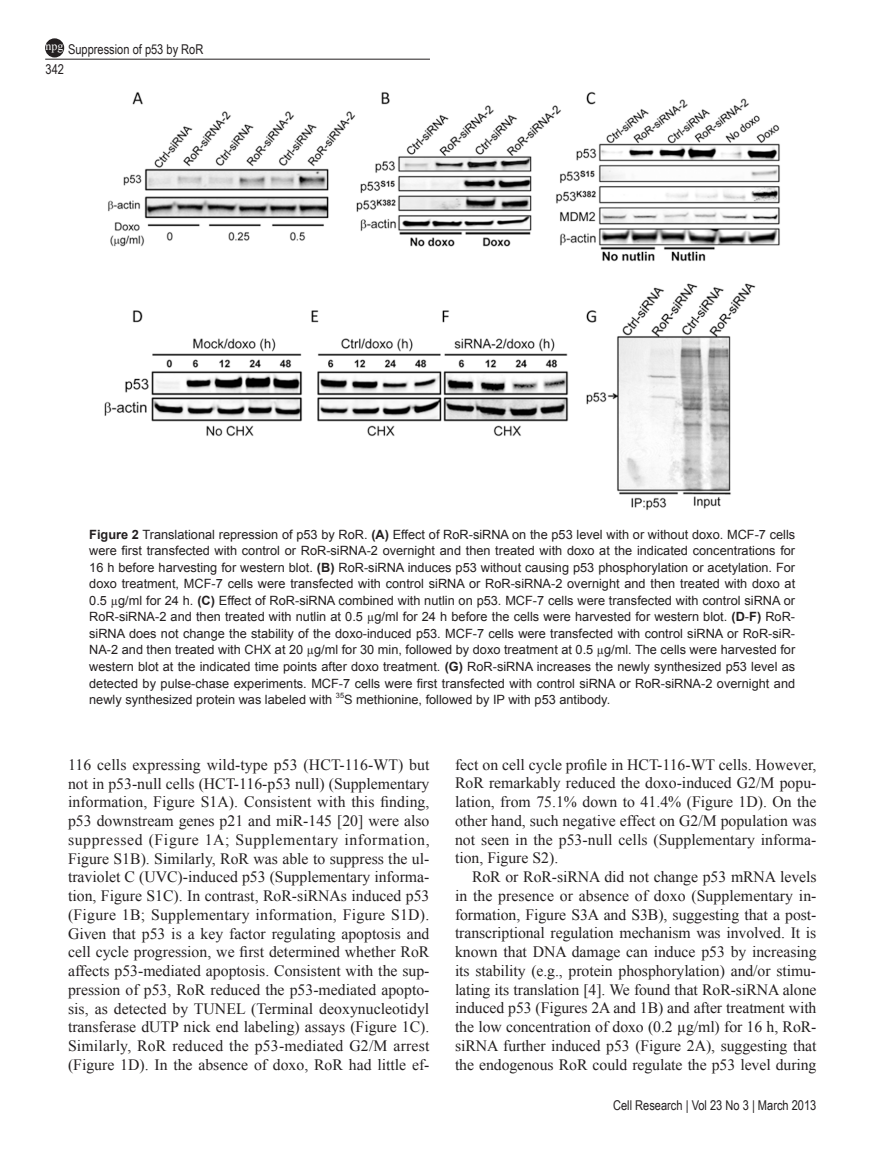
<style>
.page{position:relative;width:893px;height:1170px;background:#fff}
.page>*{position:absolute;margin:0;border:0;box-sizing:border-box;transform-origin:0 0}
.t1{font:15.75px/18.8px "Times New Roman";color:#231f20;text-align:justify}
.t2{font:15.75px "Times New Roman PSMT2";color:#231f20}
.t3{font:13.5px "Arial Narrow";color:#231f20}
.t4{font:12.75px/16.5px "Arial MT2";color:#231f20;text-align:justify}
.t5{font:12.75px "Arial";color:#231f20}
.t6{font:12px "Times New Roman";color:#fff}
.t7{font:7.5px "Arial MT2";color:#231f20}
.s1{font-family:"Arial";font-weight:700}
.s2{font-family:"Times New Roman"}
</style>
<div class="page">
<hr style="left:45px;top:59px;width:385px;height:1px;background:#231f20">
<div style="left:46px;top:39px;width:17px;height:18px;background:#231f20;border-radius:50%"></div>
<div style="left:45px;top:38px;width:19px;height:19px;border:2px solid #231f20;border-radius:50%"></div>
<img style="left:104px;top:91px;width:676px;height:419px">
<p class="t3" style="left:68px;top:39px;width:137px">Suppression of p53 by RoR</p>
<p class="t6" style="left:46px;top:38px;width:19px">npg</p>
<p class="t3" style="left:46px;top:59px;width:20px">342</p>
<p class="t4" style="left:89px;top:526px;width:707px"><span class="s1">Figure 2</span> Translational repression of p53 by RoR. <span class="s1">(A)</span> Effect of RoR-siRNA on the p53 level with or without doxo. MCF-7 cells</p>
<p class="t5" style="left:89px;top:542px;width:707px">were first transfected with control or RoR-siRNA-2 overnight and then treated with doxo at the indicated concentrations for</p>
<p class="t4" style="left:89px;top:559px;width:707px">16 h before harvesting for western blot. <span class="s1">(B)</span> RoR-siRNA induces p53 without causing p53 phosphorylation or acetylation. For doxo treatment, MCF-7 cells were transfected with control siRNA or RoR-siRNA-2 overnight and then treated with doxo at 0.5 <span class="s2">µ</span>g/ml for 24 h. <span class="s1">(C)</span> Effect of RoR-siRNA combined with nutlin on p53. MCF-7 cells were transfected with control siRNA or RoR-siRNA-2 and then treated with nutlin at 0.5 <span class="s2">µ</span>g/ml for 24 h before the cells were harvested for western blot. <span class="s1">(D</span>-<span class="s1">F)</span> RoR&shy;siRNA does not change the stability of the doxo-induced p53. MCF-7 cells were transfected with control siRNA or RoR-siR-NA-2 and then treated with CHX at 20 <span class="s2">µ</span>g/ml for 30 min, followed by doxo treatment at 0.5 <span class="s2">µ</span>g/ml. The cells were harvested for western blot at the indicated time points after doxo treatment. <span class="s1">(G)</span> RoR-siRNA increases the newly synthesized p53 level as</p>
<p class="t5" style="left:89px;top:674px;width:707px">detected by pulse-chase experiments. MCF-7 cells were first transfected with control siRNA or RoR-siRNA-2 overnight and</p>
<p class="t4" style="left:89px;top:691px;width:245px">newly synthesized protein was labeled with</p>
<p class="t7" style="left:336px;top:690px;width:10px">35</p>
<p class="t4" style="left:344px;top:691px;width:268px">S methionine, followed by IP with p53 antibody.</p>
<p class="t1" style="left:68px;top:754px;width:363px">116 cells expressing wild-type p53 (HCT-116-WT) but not in p53-null cells (HCT-116-p53 null) (Supplementary</p>
<p class="t2" style="left:68px;top:791px;width:363px">information, Figure S1A). Consistent with this finding,</p>
<p class="t1" style="left:68px;top:811px;width:363px">p53 downstream genes p21 and miR-145 [20] were also suppressed (Figure 1A; Supplementary information, Figure S1B). Similarly, RoR was able to suppress the ul&shy;traviolet C (UVC)-induced p53 (Supplementary informa&shy;tion, Figure S1C). In contrast, RoR-siRNAs induced p53 (Figure 1B; Supplementary information, Figure S1D).<br>Given that p53 is a key factor regulating apoptosis and</p>
<p class="t2" style="left:68px;top:941px;width:363px">cell cycle progression, we first determined whether RoR</p>
<p class="t1" style="left:68px;top:961px;width:363px">affects p53-mediated apoptosis. Consistent with the sup&shy;pression of p53, RoR reduced the p53-mediated apopto&shy;sis, as detected by TUNEL (Terminal deoxynucleotidyl transferase dUTP nick end labeling) assays (Figure 1C).<br>Similarly, RoR reduced the p53-mediated G2/M arrest (Figure 1D). In the absence of doxo, RoR had little ef-</p>
<p class="t2" style="left:455px;top:753px;width:363px">fect on cell cycle profile in HCT-116-WT cells. However,</p>
<p class="t1" style="left:455px;top:773px;width:363px">RoR remarkably reduced the doxo-induced G2/M popu&shy;lation, from 75.1% down to 41.4% (Figure 1D). On the other hand, such negative effect on G2/M population was not seen in the p53-null cells (Supplementary informa&shy;tion, Figure S2).</p>
<p class="t1" style="left:455px;top:867px;width:363px;text-indent:17px">RoR or RoR-siRNA did not change p53 mRNA levels in the presence or absence of doxo (Supplementary in&shy;formation, Figure S3A and S3B), suggesting that a post&shy;transcriptional regulation mechanism was involved. It is known that DNA damage can induce p53 by increasing its stability (e.g., protein phosphorylation) and/or stimu&shy;lating its translation [4]. We found that RoR-siRNA alone induced p53 (Figures 2A and 1B) and after treatment with the low concentration of doxo (0.2 µg/ml) for 16 h, RoR&shy;siRNA further induced p53 (Figure 2A), suggesting that the endogenous RoR could regulate the p53 level during</p>
<p class="t3" style="left:613px;top:1094px;width:205px">Cell Research | Vol 23 No 3 | March 2013</p>
</div>
